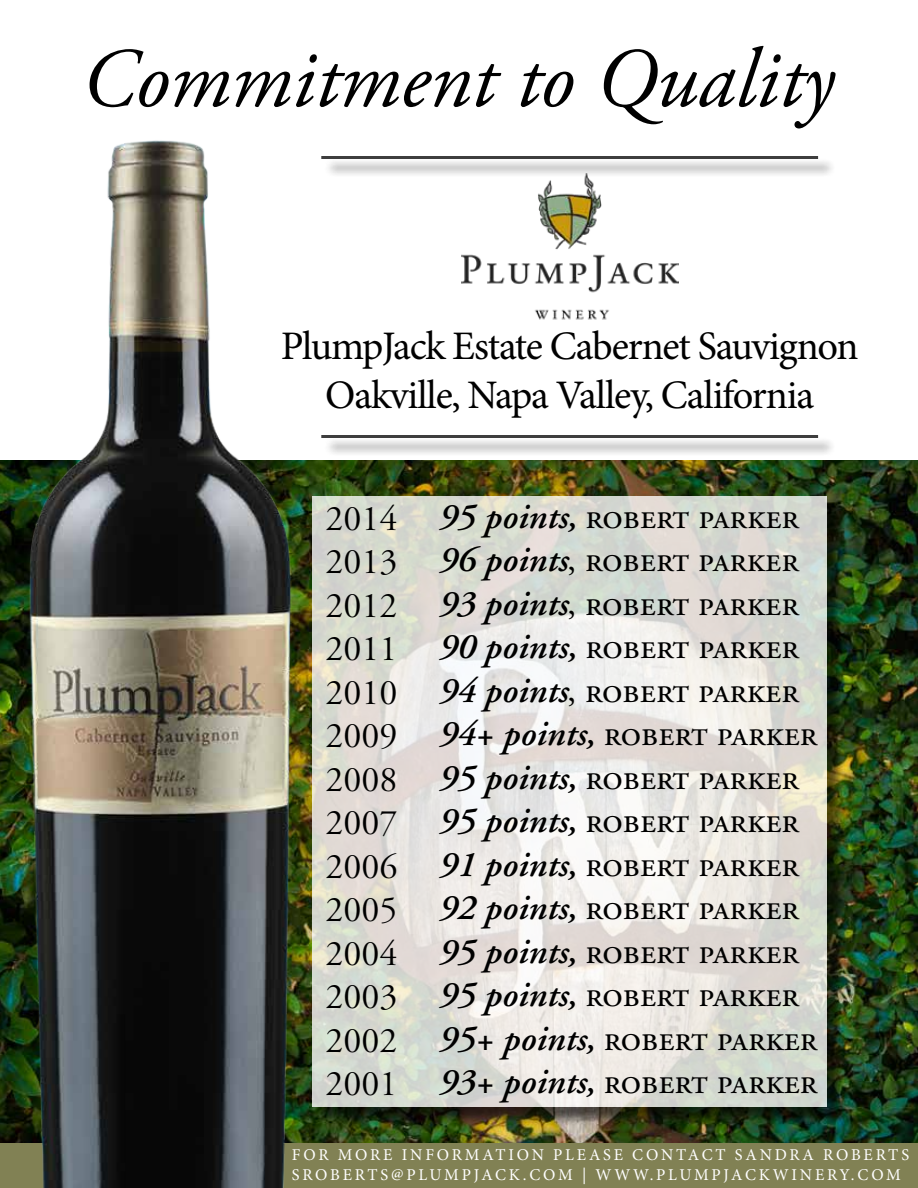
<style>
.page{position:relative;width:918px;height:1188px;background:#fff}
.page>*{position:absolute;margin:0;border:0;box-sizing:border-box;transform-origin:0 0}
.t1{font:italic 84px "Adobe Garamond Pro";color:#000}
.t2{font:40.5px/48.6px "Minion Pro";letter-spacing:-.03em;color:#000;text-align:center}
.t3{font:36px/43.5px "Adobe Garamond Exp";color:#000}
.t4{font:36px/43.5px "Adobe Garamond Titling";color:#000;text-align:justify}
.t5{font:16.5px/19.8px "Minion Pro";letter-spacing:.17em;color:#fff}
.s1{font-family:"Adobe Garamond";font-weight:600;font-style:italic}
</style>
<div class="page">
<img style="left:0;top:461px;width:918px;height:682px">
<div style="left:0;top:1143px;width:918px;height:45px;background:#818154"></div>
<img style="left:6px;top:140px;width:353px;height:1048px">
<img style="left:461px;top:178px;width:217px;height:142px">
<div style="left:324px;top:158px;width:513px;height:20px;background:#000;opacity:.75"></div>
<hr style="left:321px;top:156px;width:497px;height:3px;background:#000">
<div style="left:324px;top:437px;width:513px;height:20px;background:#000;opacity:.75"></div>
<hr style="left:321px;top:435px;width:497px;height:3px;background:#000">
<div style="left:315px;top:499px;width:531px;height:627px;background:#000;opacity:.75"></div>
<svg style="left:312px;top:497px;width:515px;height:610px;background:#e2e0db"></svg>
<h1 class="t1" style="left:81px;top:29px;width:754px">Commitment to Quality</h1>
<p class="t2" style="left:281px;top:322px;width:579px">PlumpJack Estate Cabernet Sauvignon<br>Oakville, Napa Valley, California</p>
<p class="t4" style="left:326px;top:496px;width:73px">2014<br>2013<br>2012<br>2011<br>2010<br>2009<br>2008<br>2007<br>2006<br>2005<br>2004<br>2003<br>2002<br>2001</p>
<p class="t3" style="left:438px;top:498px;width:381px"><span class="s1">95 points,</span> robert parker<br><span class="s1">96 points</span>, robert parker<br><span class="s1">93 points</span>, robert parker<br><span class="s1">90 points,</span> robert parker<br><span class="s1">94 points</span>, robert parker<br><span class="s1">94+ points,</span> robert parker<br><span class="s1">95 points,</span> robert parker<br><span class="s1">95 points,</span> robert parker<br><span class="s1">91 points,</span> robert parker<br><span class="s1">92 points,</span> robert parker<br><span class="s1">95 points,</span> robert parker<br><span class="s1">95 points,</span> robert parker<br><span class="s1">95+ points,</span> robert parker<br><span class="s1">93+ points,</span> robert parker</p>
<p class="t5" style="left:292px;top:1145px;width:619px">FOR MORE INFORMATION PLEASE CONTACT SANDRA ROBERTS<br>SROBERTS@PLUMPJACK.COM | WWW.PLUMPJACKWINERY.COM</p>
</div>
